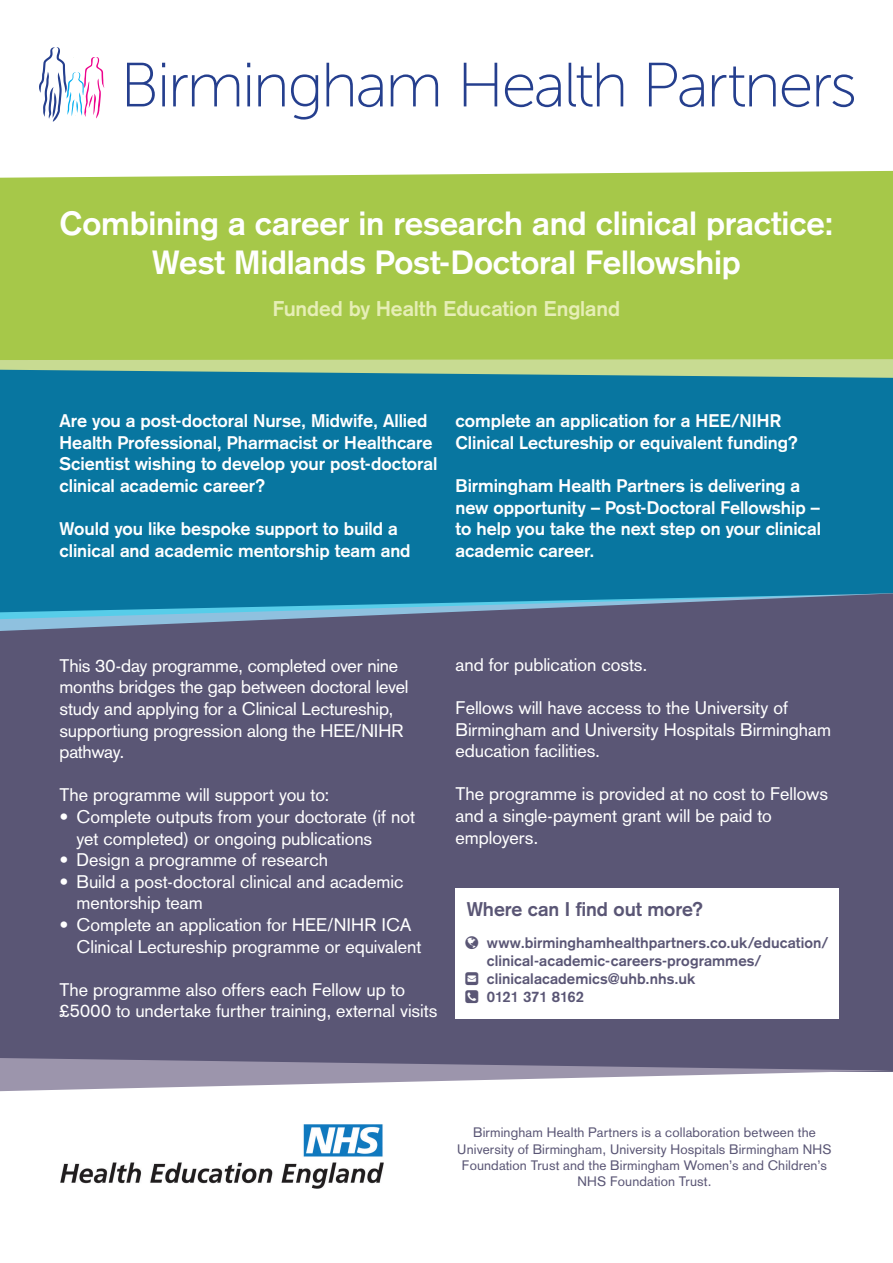
<style>
.page{position:relative;width:893px;height:1263px;background:#fff}
.page>*{position:absolute;margin:0;border:0;box-sizing:border-box;transform-origin:0 0}
.t1{font:700 33px/39px "Akzidenz Grotesk";letter-spacing:-.005em;color:#fff;text-align:center}
.t2{font:700 21px "Akzidenz Grotesk";letter-spacing:-.005em;color:#e6eeb6}
.t3{font:700 19.5px "Akzidenz Grotesk";letter-spacing:-.005em;color:#5a5675}
.t4{font:18px/21.6px "Akzidenz Grotesk";letter-spacing:-.005em;color:#fff}
.t5{font:700 18px/21.6px "Akzidenz Grotesk";letter-spacing:-.005em;color:#fff}
.t6{font:700 15px/18px "Akzidenz Grotesk";letter-spacing:.005em;color:#5a5675}
.t7{font:13.5px/16.2px "Akzidenz Grotesk";letter-spacing:.01em;color:#5a5675;text-align:center}
</style>
<div class="page">
<div style="left:0;top:171px;width:893px;height:188px;background:#a6c849"></div>
<svg style="left:0;top:359px;width:893px;height:11px;background:#c6d98e"></svg>
<div style="left:0;top:631px;width:893px;height:427px;background:#5a5675"></div>
<div style="left:0;top:370px;width:893px;height:223px;background:#0876a0"></div>
<svg style="left:0;top:1058px;width:893px;height:33px"></svg>
<svg style="left:0;top:593px;width:893px;height:38px;background:#4c799b"></svg>
<svg style="left:127px;top:63px;width:727px;height:57px"></svg>
<svg style="left:39px;top:47px;width:66px;height:75px"></svg>
<div style="left:455px;top:888px;width:384px;height:130px;background:#fff"></div>
<img style="left:61px;top:1124px;width:322px;height:64px">
<h1 class="t1" style="left:60px;top:204px;width:775px">Combining a career in research and clinical practice:<br>West Midlands Post-Doctoral Fellowship</h1>
<p class="t2" style="left:273px;top:296px;width:349px">Funded by Health Education England</p>
<p class="t5" style="left:60px;top:410px;width:379px">Are you a post-doctoral Nurse, Midwife, Allied Health Professional, Pharmacist or Healthcare Scientist wishing to develop your post-doctoral clinical academic career?</p>
<p class="t5" style="left:60px;top:518px;width:353px">Would you like bespoke support to build a clinical and academic mentorship team and</p>
<p class="t5" style="left:455px;top:410px;width:344px">complete an application for a HEE/NIHR<br>Clinical Lectureship or equivalent funding?</p>
<p class="t5" style="left:455px;top:475px;width:367px">Birmingham Health Partners is delivering a new opportunity – Post-Doctoral Fellowship – to help you take the next step on your clinical academic career.</p>
<p class="t4" style="left:60px;top:655px;width:350px">This 30-day programme, completed over nine months bridges the gap between doctoral level study and applying for a Clinical Lectureship, supportiung progression along the HEE/NIHR pathway.</p>
<p class="t4" style="left:60px;top:784px;width:271px">The programme will support you to:</p>
<p class="t4" style="left:77px;top:806px;width:340px;text-indent:-17px">• Complete outputs from your doctorate (if not yet completed) or ongoing publications</p>
<p class="t4" style="left:60px;top:849px;width:270px">• Design a programme of research</p>
<p class="t4" style="left:77px;top:871px;width:328px;text-indent:-17px">• Build a post-doctoral clinical and academic mentorship team</p>
<p class="t4" style="left:77px;top:914px;width:346px;text-indent:-17px">• Complete an application for HEE/NIHR ICA<br>Clinical Lectureship programme or equivalent</p>
<p class="t4" style="left:60px;top:979px;width:379px">The programme also offers each Fellow up to £5000 to undertake further training, external visits</p>
<p class="t4" style="left:455px;top:654px;width:194px">and for publication costs.</p>
<p class="t4" style="left:455px;top:697px;width:377px">Fellows will have access to the University of<br>Birmingham and University Hospitals Birmingham education facilities.</p>
<p class="t4" style="left:455px;top:783px;width:374px">The programme is provided at no cost to Fellows and a single-payment grant will be paid to employers.</p>
<p class="t3" style="left:467px;top:897px;width:238px">Where can I find out more?</p>
<p class="t6" style="left:487px;top:934px;width:343px">www.birminghamhealthpartners.co.uk/education/ clinical-academic-careers-programmes/ clinicalacademics@uhb.nhs.uk<br>0121 371 8162</p>
<p class="t7" style="left:457px;top:1124px;width:376px">Birmingham Health Partners is a collaboration between the University of Birmingham, University Hospitals Birmingham NHS Foundation Trust and the Birmingham Women’s and Children’s NHS Foundation Trust.</p>
</div>
